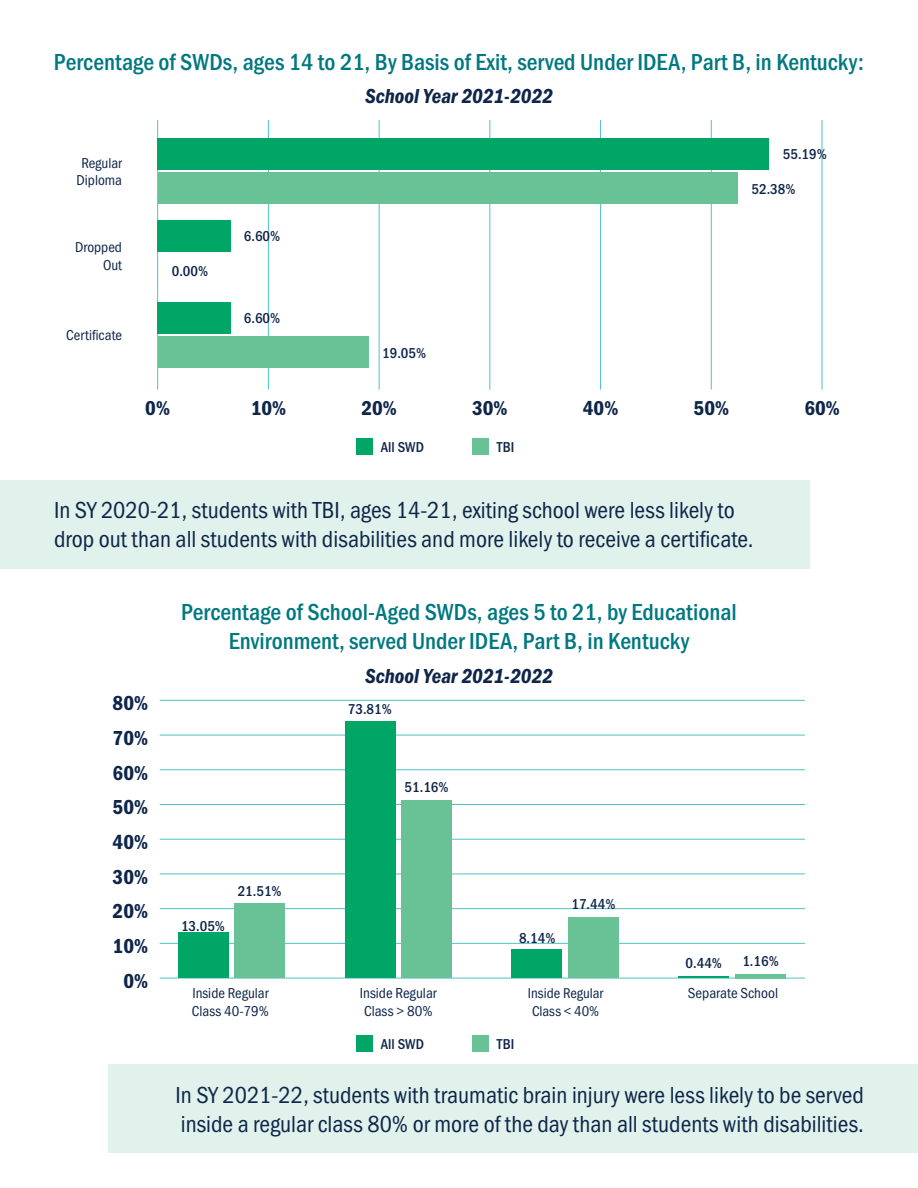
<style>
.page{position:relative;width:918px;height:1188px;background:#fff}
.page>*{position:absolute;margin:0;border:0;box-sizing:border-box;transform-origin:0 0}
.t1{font:24px/28.8px "Franklin Gothic URW Cond";color:#0f264a}
.t2{font:500 24px/28.8px "Franklin Gothic URW Cond";color:#007880;text-align:center}
.t3{font:21px "Franklin Gothic URW Con Dem Ita";color:#0f264a}
.t4{font:21px "Franklin Gothic URW Con Dem";color:#0f264a}
.t5{font:20.85px "Franklin Gothic URW Con Dem";color:#0f264a}
.t6{font:15px/18px "Franklin Gothic URW Cond";color:#0f264a}
.t7{font:500 14.85px "Franklin Gothic URW Cond";color:#0f264a}
.t8{font:14.85px/17.9px "Franklin Gothic URW Cond";color:#0f264a;text-align:center}
.t9{font:14.7px/17.7px "Franklin Gothic URW Cond";color:#0f264a}
</style>
<div class="page">
<div style="left:0;top:480px;width:810px;height:88px;background:#e0f2eb"></div>
<div style="left:108px;top:1065px;width:810px;height:88px;background:#e0f2eb"></div>
<div style="left:356px;top:438px;width:17px;height:17px;background:#00a666"></div>
<div style="left:472px;top:438px;width:16px;height:17px;background:#69c296"></div>
<hr style="left:157px;top:120px;width:1px;height:270px;background:#4fc2c7">
<hr style="left:268px;top:120px;width:1px;height:270px;background:#4fc2c7">
<hr style="left:379px;top:120px;width:1px;height:270px;background:#4fc2c7">
<hr style="left:490px;top:120px;width:1px;height:270px;background:#4fc2c7">
<hr style="left:600px;top:120px;width:1px;height:270px;background:#4fc2c7">
<hr style="left:711px;top:120px;width:1px;height:270px;background:#4fc2c7">
<hr style="left:822px;top:120px;width:1px;height:270px;background:#4fc2c7">
<div style="left:158px;top:173px;width:580px;height:31px;background:#69c296"></div>
<div style="left:158px;top:138px;width:611px;height:31px;background:#00a666"></div>
<div style="left:158px;top:220px;width:73px;height:31px;background:#00a666"></div>
<div style="left:158px;top:337px;width:211px;height:31px;background:#69c296"></div>
<div style="left:158px;top:302px;width:73px;height:31px;background:#00a666"></div>
<div style="left:356px;top:1036px;width:17px;height:16px;background:#00a666"></div>
<div style="left:472px;top:1036px;width:16px;height:16px;background:#69c296"></div>
<hr style="left:160px;top:978px;width:645px;height:1px;background:#4fc2c7">
<hr style="left:160px;top:943px;width:645px;height:1px;background:#4fc2c7">
<hr style="left:160px;top:908px;width:645px;height:1px;background:#4fc2c7">
<hr style="left:160px;top:874px;width:645px;height:1px;background:#4fc2c7">
<hr style="left:160px;top:839px;width:645px;height:1px;background:#4fc2c7">
<hr style="left:160px;top:804px;width:645px;height:1px;background:#4fc2c7">
<hr style="left:160px;top:770px;width:645px;height:1px;background:#4fc2c7">
<hr style="left:160px;top:735px;width:645px;height:1px;background:#4fc2c7">
<hr style="left:160px;top:700px;width:645px;height:1px;background:#4fc2c7">
<div style="left:234px;top:903px;width:51px;height:75px;background:#69c296"></div>
<div style="left:178px;top:933px;width:51px;height:45px;background:#00a666"></div>
<div style="left:401px;top:800px;width:51px;height:178px;background:#69c296"></div>
<div style="left:345px;top:722px;width:51px;height:256px;background:#00a666"></div>
<div style="left:568px;top:918px;width:51px;height:60px;background:#69c296"></div>
<div style="left:512px;top:950px;width:50px;height:28px;background:#00a666"></div>
<hr style="left:735px;top:974px;width:51px;height:4px;background:#69c296">
<hr style="left:678px;top:977px;width:51px;height:1px;background:#00a666">
<p class="t2" style="left:54px;top:46px;width:812px">Percentage of SWDs, ages 14 to 21, By Basis of Exit, served Under IDEA, Part B, in Kentucky:</p>
<p class="t3" style="left:365px;top:84px;width:189px">School Year 2021-2022</p>
<p class="t8" style="left:77px;top:153px;width:47px">Regular<br>Diploma</p>
<p class="t8" style="left:75px;top:237px;width:48px;text-align:right">Dropped<br>Out</p>
<p class="t8" style="left:66px;top:326px;width:57px">Certificate</p>
<p class="t7" style="left:783px;top:143px;width:46px">55.19%</p>
<p class="t7" style="left:172px;top:260px;width:38px">0.00%</p>
<p class="t7" style="left:244px;top:225px;width:38px">6.60%</p>
<p class="t7" style="left:244px;top:307px;width:38px">6.60%</p>
<p class="t7" style="left:382px;top:342px;width:46px">19.05%</p>
<p class="t7" style="left:752px;top:178px;width:46px">52.38%</p>
<p class="t5" style="left:145px;top:394px;width:26px">0%</p>
<p class="t5" style="left:251px;top:394px;width:37px">10%</p>
<p class="t5" style="left:361px;top:394px;width:37px">20%</p>
<p class="t5" style="left:472px;top:394px;width:37px">30%</p>
<p class="t5" style="left:583px;top:394px;width:37px">40%</p>
<p class="t5" style="left:694px;top:394px;width:37px">50%</p>
<p class="t5" style="left:804px;top:394px;width:37px">60%</p>
<p class="t7" style="left:381px;top:436px;width:45px">All SWD</p>
<p class="t7" style="left:497px;top:436px;width:19px">TBI</p>
<p class="t1" style="left:54px;top:494px;width:701px">In SY 2020-21, students with TBI, ages 14-21, exiting school were less likely to drop out than all students with disabilities and more likely to receive a certificate.</p>
<p class="t4" style="left:113px;top:689px;width:37px">80%</p>
<p class="t4" style="left:113px;top:724px;width:37px">70%</p>
<p class="t4" style="left:113px;top:759px;width:37px">60%</p>
<p class="t4" style="left:113px;top:793px;width:37px">50%</p>
<p class="t4" style="left:113px;top:828px;width:37px">40%</p>
<p class="t4" style="left:113px;top:863px;width:37px">30%</p>
<p class="t4" style="left:113px;top:897px;width:37px">20%</p>
<p class="t4" style="left:113px;top:932px;width:37px">10%</p>
<p class="t4" style="left:123px;top:967px;width:26px">0%</p>
<p class="t2" style="left:181px;top:596px;width:557px">Percentage of School-Aged SWDs, ages 5 to 21, by Educational<br>Environment, served Under IDEA, Part B, in Kentucky</p>
<p class="t3" style="left:365px;top:664px;width:189px">School Year 2021-2022</p>
<p class="t7" style="left:181px;top:915px;width:46px">13.05%</p>
<p class="t7" style="left:238px;top:880px;width:46px">21.51%</p>
<p class="t7" style="left:348px;top:698px;width:46px">73.81%</p>
<p class="t7" style="left:405px;top:776px;width:46px">51.16%</p>
<p class="t7" style="left:519px;top:927px;width:38px">8.14%</p>
<p class="t7" style="left:571px;top:893px;width:46px">17.44%</p>
<p class="t7" style="left:686px;top:953px;width:38px">0.44%</p>
<p class="t7" style="left:742px;top:950px;width:38px">1.16%</p>
<p class="t6" style="left:360px;top:983px;width:78px">Inside Regular<br>Class &gt; 80%</p>
<p class="t6" style="left:688px;top:983px;width:92px">Separate School</p>
<p class="t8" style="left:192px;top:983px;width:78px;text-align:left">Inside Regular<br>Class 40-79%</p>
<p class="t9" style="left:528px;top:983px;width:77px">Inside Regular<br>Class &lt; 40%</p>
<p class="t7" style="left:381px;top:1033px;width:45px">All SWD</p>
<p class="t7" style="left:497px;top:1033px;width:19px">TBI</p>
<p class="t1" style="left:176px;top:1079px;width:690px">In SY 2021-22, students with traumatic brain injury were less likely to be served inside a regular class 80% or more of the day than all students with disabilities.</p>
</div>
